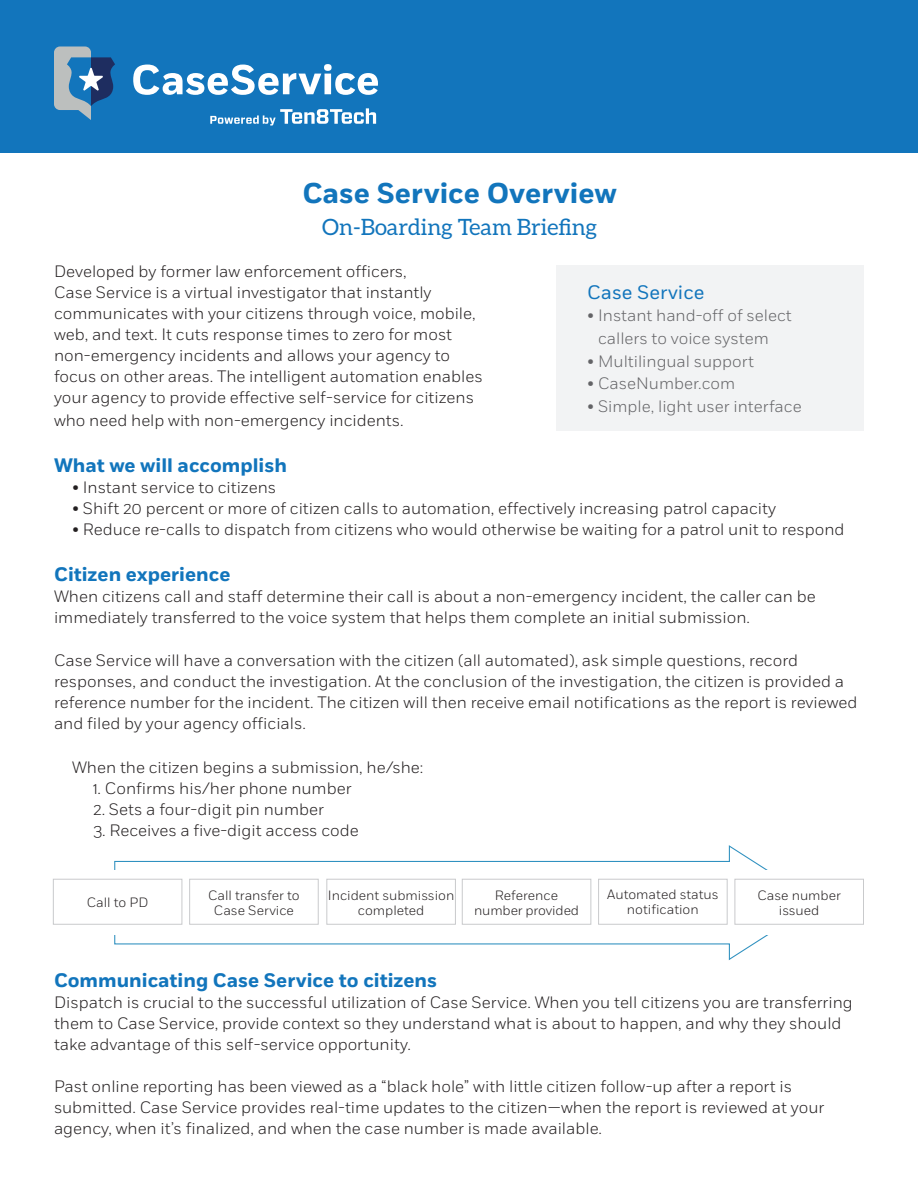
<style>
.page{position:relative;width:918px;height:1188px;background:#fff}
.page>*{position:absolute;margin:0;border:0;box-sizing:border-box;transform-origin:0 0}
.t1{font:700 28.5px "Fort";color:#1275bc}
.t2{font:22.5px "Aleo";color:#1275bc}
.t3{font:700 19.5px "Fort";color:#1275bc}
.t4{font:19.5px "Fort";color:#1275bc}
.t5{font:300 16.5px/21px "Fort";color:#231f20}
.t6{font:300 16.5px/22.5px "Fort";color:#636366}
.t7{font:300 13.5px/15px "Fort";color:#231f20;text-align:center}
</style>
<div class="page">
<div style="left:0;top:0;width:918px;height:152px;background:#1275bc"></div>
<svg style="left:210px;top:108px;width:166px;height:18px"></svg>
<svg style="left:54px;top:47px;width:61px;height:73px"></svg>
<svg style="left:133px;top:64px;width:245px;height:31px"></svg>
<div style="left:556px;top:265px;width:308px;height:166px;background:#f2f3f4"></div>
<svg style="left:114px;top:845px;width:706px;height:115px"></svg>
<div style="left:104px;top:870px;width:702px;height:64px;background:#fff"></div>
<div style="left:189px;top:879px;width:130px;height:46px;border:1px solid #c9cacc"></div>
<div style="left:326px;top:879px;width:130px;height:46px;border:1px solid #c9cacc"></div>
<div style="left:462px;top:879px;width:129px;height:46px;border:1px solid #c9cacc"></div>
<div style="left:598px;top:879px;width:130px;height:46px;border:1px solid #c9cacc"></div>
<div style="left:734px;top:879px;width:130px;height:46px;background:#fff;border:1px solid #c9cacc"></div>
<div style="left:53px;top:879px;width:129px;height:46px;background:#fff;border:1px solid #c9cacc"></div>
<h1 class="t1" style="left:302px;top:176px;width:316px">Case Service Overview</h1>
<h2 class="t2" style="left:322px;top:214px;width:277px">On-Boarding Team Briefing</h2>
<p class="t5" style="left:54px;top:261px;width:430px">Developed by former law enforcement officers,<br>Case Service is a virtual investigator that instantly communicates with your citizens through voice, mobile, web, and text. It cuts response times to zero for most non-emergency incidents and allows your agency to focus on other areas. The intelligent automation enables your agency to provide effective self-service for citizens</p>
<p class="t5" style="left:54px;top:410px;width:351px">who need help with non-emergency incidents.</p>
<p class="t3" style="left:54px;top:453px;width:235px">What we will accomplish</p>
<p class="t5" style="left:72px;top:477px;width:206px">• Instant service to citizens</p>
<p class="t5" style="left:72px;top:498px;width:706px">• Shift 20 percent or more of citizen calls to automation, effectively increasing patrol capacity</p>
<p class="t5" style="left:72px;top:519px;width:774px">• Reduce re-calls to dispatch from citizens who would otherwise be waiting for a patrol unit to respond</p>
<p class="t3" style="left:54px;top:562px;width:178px">Citizen experience</p>
<p class="t5" style="left:54px;top:586px;width:763px">When citizens call and staff determine their call is about a non-emergency incident, the caller can be immediately transferred to the voice system that helps them complete an initial submission.</p>
<p class="t5" style="left:54px;top:650px;width:805px">Case Service will have a conversation with the citizen (all automated), ask simple questions, record responses, and conduct the investigation. At the conclusion of the investigation, the citizen is provided a reference number for the incident. The citizen will then receive email notifications as the report is reviewed and filed by your agency officials.</p>
<p class="t5" style="left:72px;top:757px;width:353px">When the citizen begins a submission, he/she:</p>
<p class="t5" style="left:93px;top:778px;width:260px">1. Confirms his/her phone number</p>
<p class="t5" style="left:93px;top:799px;width:233px">2. Sets a four-digit pin number</p>
<p class="t5" style="left:93px;top:820px;width:267px">3. Receives a five-digit access code</p>
<p class="t4" style="left:587px;top:280px;width:119px">Case Service</p>
<p class="t6" style="left:598px;top:305px;width:195px;text-indent:-11px">• Instant hand-off of select callers to voice system</p>
<p class="t6" style="left:587px;top:350px;width:168px">• Multilingual support</p>
<p class="t6" style="left:587px;top:372px;width:149px">• CaseNumber.com</p>
<p class="t6" style="left:587px;top:395px;width:216px">• Simple, light user interface</p>
<p class="t7" style="left:87px;top:895px;width:63px">Call to PD</p>
<p class="t7" style="left:208px;top:888px;width:93px">Call transfer to<br>Case Service</p>
<p class="t7" style="left:328px;top:888px;width:128px">Incident submission completed</p>
<p class="t7" style="left:474px;top:888px;width:106px">Reference number provided</p>
<p class="t7" style="left:607px;top:887px;width:113px">Automated status notification</p>
<p class="t7" style="left:757px;top:888px;width:85px">Case number issued</p>
<p class="t3" style="left:54px;top:968px;width:385px">Communicating Case Service to citizens</p>
<p class="t5" style="left:54px;top:992px;width:800px">Dispatch is crucial to the successful utilization of Case Service. When you tell citizens you are transferring them to Case Service, provide context so they understand what is about to happen, and why they should take advantage of this self-service opportunity.</p>
<p class="t5" style="left:54px;top:1076px;width:772px">Past online reporting has been viewed as a “black hole” with little citizen follow-up after a report is submitted. Case Service provides real-time updates to the citizen—when the report is reviewed at your agency, when it’s finalized, and when the case number is made available.</p>
</div>
